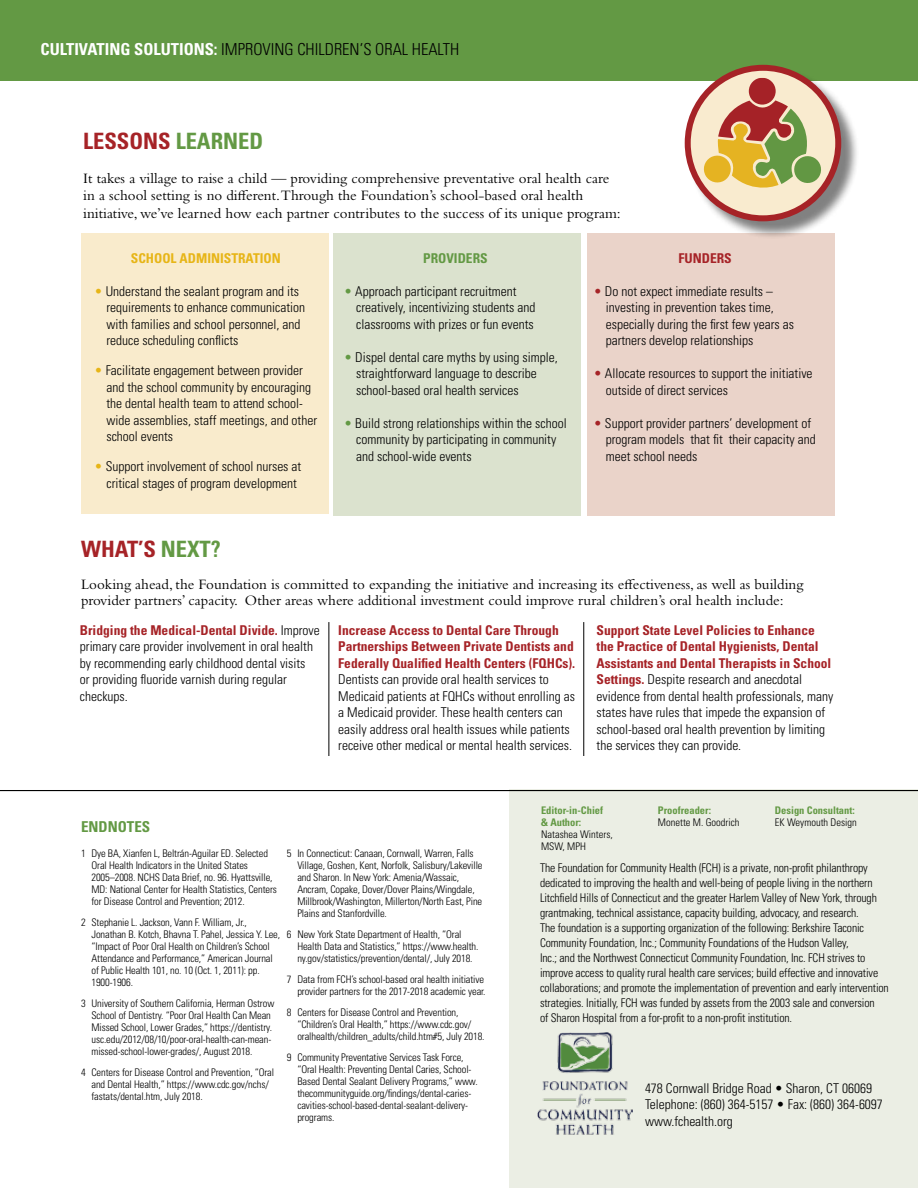
<style>
.page{position:relative;width:918px;height:1188px;background:#fff}
.page>*{position:absolute;margin:0;border:0;box-sizing:border-box;transform-origin:0 0}
.t1{font:700 condensed 22.5px "Univers";color:#a62327}
.t2{font:300 condensed 16.5px "Univers";color:#000}
.t3{font:15px/17.2px "Bembo Std";color:#000}
.t4{font:700 condensed 15px "Univers";color:#639944}
.t5{font:300 condensed 13.5px/16.5px "Univers";color:#000}
.t6{font:700 condensed 13.5px/16.5px "Univers";color:#a62327}
.t7{font:700 condensed 13.5px "Univers";color:#e7b517}
.t8{font:700 condensed 13.5px "Univers";color:#639944}
.t9{font:300 condensed 12px/15px "Univers";letter-spacing:-.01em;color:#000}
.t10{font:300 condensed 10.5px/12px "Univers";letter-spacing:-.01em;color:#000}
.t11{font:700 condensed 10.5px/12px "Univers";color:#639944}
.s1{font-weight:700;color:#fff}
.s2{color:#639944}
.s3{color:#e7b517}
.s4{color:#a62327}
.s5{font-weight:700;color:#a62327}
</style>
<div class="page">
<div style="left:510px;top:790px;width:408px;height:398px;background:#ebeee4"></div>
<div style="left:81px;top:233px;width:247px;height:281px;background:#f9ebcc"></div>
<div style="left:334px;top:233px;width:247px;height:283px;background:#dbe2ce"></div>
<div style="left:588px;top:233px;width:247px;height:283px;background:#ead3c9"></div>
<div style="left:0;top:0;width:918px;height:81px;background:#639944"></div>
<img style="left:538px;top:1032px;width:94px;height:103px">
<hr style="left:329px;top:622px;width:1px;height:134px;background:#000">
<hr style="left:583px;top:622px;width:1px;height:134px;background:#000">
<hr style="left:0;top:790px;width:918px;height:1px;background:#000">
<div style="left:687px;top:67px;width:173px;height:173px;background:#000;opacity:.5"></div>
<svg style="left:688px;top:68px;width:150px;height:150px;background:#ecccb5"></svg>
<div style="left:749px;top:78px;width:27px;height:27px;background:#a52227;border-radius:50%"></div>
<svg style="left:702px;top:100px;width:121px;height:95px;background:#c9ae75"></svg>
<div style="left:685px;top:65px;width:156px;height:156px;border:6px solid #a62327;border-radius:50%"></div>
<p class="t2" style="left:40px;top:39px;width:420px"><span class="s1">Cultivating Solutions:</span> Improvi ng Chi ldren’s Oral Health</p>
<h1 class="t1" style="left:83px;top:127px;width:182px">Lessons <span class="s2">Learned</span></h1>
<p class="t3" style="left:83px;top:170px;width:539px">It takes a village to raise a child — providing comprehensive preventative oral health care in a school setting is no different.Through the Foundation’s school-based oral health initiative, we’ve learned how each partner contributes to the success of its unique program:</p>
<p class="t7" style="left:131px;top:250px;width:151px">School Administration</p>
<p class="t5" style="left:106px;top:282px;width:200px;text-indent:-12px"><span class="s3">•</span> Understand the sealant program and its requirements to enhance communication with families and school personnel, and reduce scheduling conflicts</p>
<p class="t5" style="left:106px;top:362px;width:212px;text-indent:-12px"><span class="s3">•</span> Facilitate engagement between provider and the school community by encouraging the dental health team to attend school&shy;wide assemblies, staff meetings, and other school events</p>
<p class="t5" style="left:94px;top:458px;width:208px;text-align:center"><span class="s3">•</span> Support involvement of school nurses at critical stages of program development</p>
<p class="t8" style="left:423px;top:250px;width:65px">Providers</p>
<p class="t5" style="left:356px;top:282px;width:181px;text-indent:-12px"><span class="s2">•</span> Approach participant recruitment creatively, incentivizing students and classrooms with prizes or fun events</p>
<p class="t5" style="left:356px;top:348px;width:203px;text-indent:-12px"><span class="s2">•</span> Dispel dental care myths by using simple, straightforward language to describe school-based oral health services</p>
<p class="t5" style="left:356px;top:414px;width:212px;text-indent:-12px"><span class="s2">•</span> Build strong relationships within the school community by participating in community and school-wide events</p>
<p class="t6" style="left:679px;top:249px;width:53px">Funders</p>
<p class="t5" style="left:606px;top:282px;width:190px;text-indent:-12px"><span class="s4">•</span> Do not expect immediate results – investing in prevention takes time, especially during the first few years as partners develop relationships</p>
<p class="t5" style="left:606px;top:365px;width:208px;text-indent:-12px"><span class="s4">•</span> Allocate resources to support the initiative outside of direct services</p>
<p class="t5" style="left:606px;top:414px;width:211px;text-indent:-12px"><span class="s4">•</span> Support provider partners’ development of program models that fit their capacity and meet school needs</p>
<h1 class="t1" style="left:81px;top:536px;width:141px">What’s <span class="s2">Next?</span></h1>
<p class="t3" style="left:81px;top:576px;width:724px;line-height:15.8px">Looking ahead, the Foundation is committed to expanding the initiative and increasing its effectiveness, as well as building provider partners’ capacity. Other areas where additional investment could improve rural children’s oral health include:</p>
<p class="t5" style="left:80px;top:622px;width:241px"><span class="s5">Bridging the Medical-Dental Divide.</span> Improve primary care provider involvement in oral health by recommending early childhood dental visits<br>or providing fluoride varnish during regular checkups.</p>
<p class="t6" style="left:338px;top:621px;width:238px">Increase Access to Dental Care Through<br>Partnerships Between Private Dentists and<br>Federally Qualified Health Centers (FQHCs).</p>
<p class="t5" style="left:338px;top:671px;width:238px">Dentists can provide oral health services to Medicaid patients at FQHCs without enrolling as a Medicaid provider. These health centers can easily address oral health issues while patients receive other medical or mental health services.</p>
<p class="t5" style="left:597px;top:621px;width:238px"><span class="s5">Support State Level Policies to Enhance the Practice of Dental Hygienists, Dental Assistants and Dental Therapists in School Settings.</span> Despite research and anecdotal evidence from dental health professionals, many states have rules that impede the expansion of school-based oral health prevention by limiting the services they can provide.</p>
<p class="t4" style="left:81px;top:817px;width:69px">endnotes</p>
<p class="t10" style="left:92px;top:847px;width:187px;text-indent:-10px">1 Dye BA, Xianfen L, Beltrán-Aguilar ED . Selected Oral Health Indicators in the United States 2005–2008. NCHS Data Brief, no. 96. Hyattsville, MD : National Center for Health Statistics, Centers for Disease Control and Prevention; 2012.</p>
<p class="t10" style="left:92px;top:916px;width:190px;text-indent:-10px">2 Stephanie L. Jackson, Vann F. William, Jr., Jonathan B. Kotch, Bhavna T. Pahel, Jessica Y. Lee, “Impact of Poor Oral Health on Children’s School Attendance and Performance,” American Journal of Public Health 101, no. 10 (Oct. 1, 2011): pp.<br>1900-1906.</p>
<p class="t10" style="left:92px;top:997px;width:184px;text-indent:-10px">3 University of Southern California, Herman Ostrow School of Dentistry. “Poor Oral Health Can Mean Missed School, Lower Grades,” https://dentistry. usc.edu/2012/08/10/poor-oral-health-can-mean&shy;missed-school-lower-grades/, August 2018.</p>
<p class="t10" style="left:92px;top:1066px;width:184px;text-indent:-10px">4 Centers for Disease Control and Prevention, “Oral and Dental Health,” https://www.cdc.gov/nchs/ fastats/dental.htm, July 2018.</p>
<p class="t10" style="left:297px;top:847px;width:187px;text-indent:-10px">5 In Connecticut: Canaan, Cornwall, Warren, Falls Village, Goshen, Kent, Norfolk, Salisbury/Lakeville and Sharon. In New York: Amenia/Wassaic, Ancram, Copake, Dover/Dover Plains/Wingdale, Millbrook/Washington, Millerton/North East, Pine Plains and Stanfordville.</p>
<p class="t10" style="left:297px;top:928px;width:183px;text-indent:-10px">6 N ew York State Department of Health, “Oral<br>Health Data and Statistics,” https://www.health. ny.gov/statistics/prevention/dental/, July 2018.</p>
<p class="t10" style="left:287px;top:973px;width:200px;text-align:right">7 Data from FCH’s school-based oral health initiative provider partners for the 2017-2018 academic year.</p>
<p class="t10" style="left:297px;top:1006px;width:189px;text-indent:-10px">8 Centers for Disease Control and Prevention, “Children’s Oral Health,” https://www.cdc.gov/ oralhealth/children_adults/child.htm#5, July 2018.</p>
<p class="t10" style="left:297px;top:1051px;width:182px;text-indent:-11px">9 Community Preventative Services Task Force, “Oral Health: Preventing Dental Caries, School-Based Dental Sealant Delivery Programs,” www. thecommunityguide.org/findings/dental-caries&shy;cavities-school-based-dental-sealant-delivery&shy;programs.</p>
<p class="t11" style="left:541px;top:804px;width:64px">Editor-in-Chief &amp; Author:</p>
<p class="t10" style="left:541px;top:828px;width:73px">Natashea Winters,<br>MS W, MPH</p>
<p class="t11" style="left:658px;top:804px;width:55px">Proofreader:</p>
<p class="t10" style="left:658px;top:816px;width:83px">Monette M. Goodrich</p>
<p class="t11" style="left:775px;top:804px;width:81px">Design Consultant:</p>
<p class="t10" style="left:775px;top:816px;width:84px">EK Weymouth Design</p>
<p class="t9" style="left:540px;top:860px;width:350px">The Foundation for Community Health (FCH) is a private, non-profit philanthropy dedicated to improving the health and well-being of people living in the northern Litchfield Hills of Connecticut and the greater Harlem Valley of New York, through grantmaking, technical assistance, capacity building, advocacy, and research.<br>The foundation is a supporting organization of the following: Berkshire Taconic Community Foundation, Inc.; Community Foundations of the Hudson Valley,<br>Inc.; and the Northwest Connecticut Community Foundation, Inc. FCH strives to improve access to quality rural health care services; build effective and innovative collaborations; and promote the implementation of prevention and early intervention strategies. Initially, FCH was funded by assets from the 2003 sale and conversion<br>of Sharon Hospital from a for-profit to a non-profit institution.</p>
<p class="t5" style="left:645px;top:1080px;width:239px">478 Cornwall Bridge Road • Sharon, CT 06069<br>Telephone: (860) 364-5157 • Fax: (860) 364-6097 www.fchealth.org</p>
</div>
